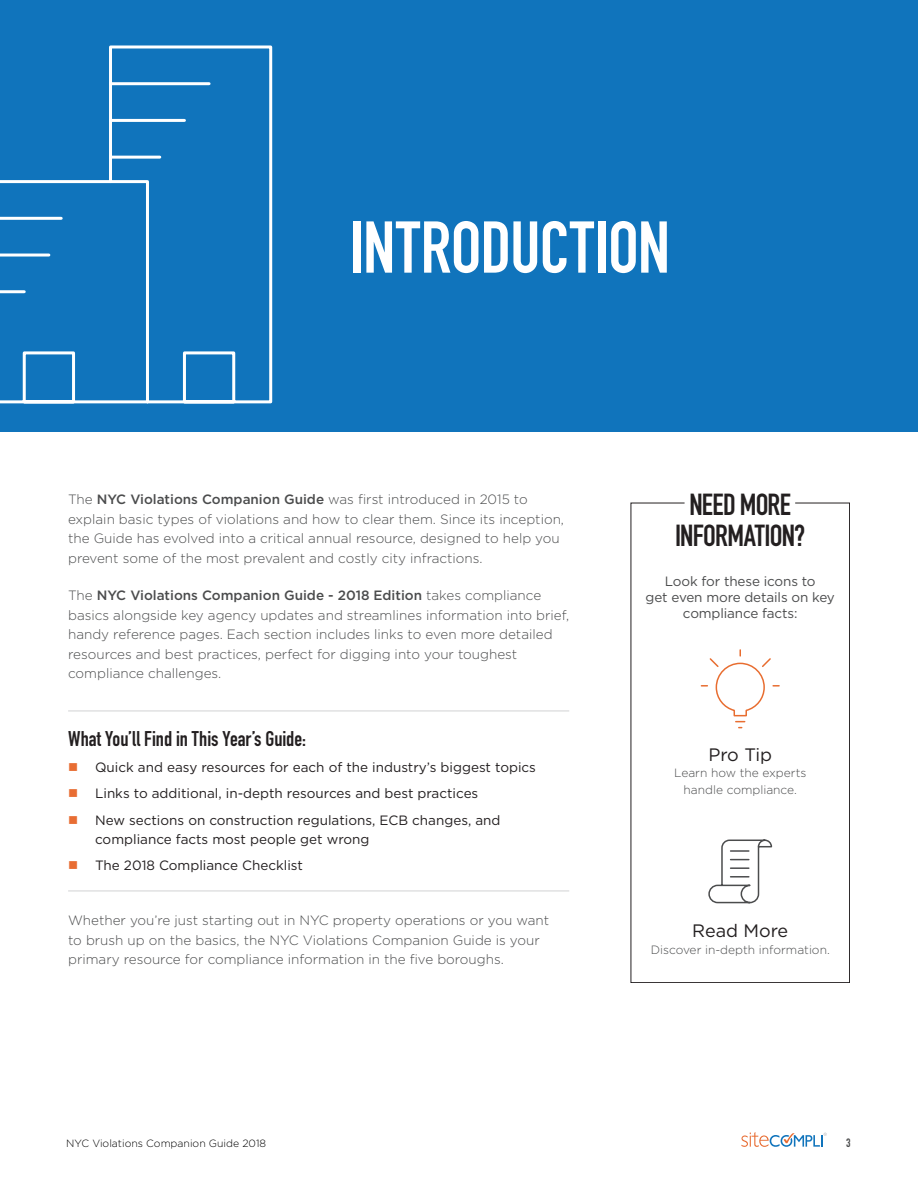
<style>
.page{position:relative;width:918px;height:1188px;background:#fff}
.page>*{position:absolute;margin:0;border:0;box-sizing:border-box;transform-origin:0 0}
.t1{font:700 72px "DIN Condensed";letter-spacing:-.01em;color:#fff}
.t2{font:700 30px/31.5px "DIN Condensed";letter-spacing:-.03em;color:#231f20;text-align:center}
.t3{font:700 21px "DIN Condensed";letter-spacing:-.005em;color:#231f20}
.t4{font:18px "Gotham";color:#231f20}
.t5{font:300 13.5px/19.5px "Gotham";color:#4b4c4d}
.t6{font:13.5px/19.5px "Gotham";color:#231f20}
.t7{font:13.5px/16.2px "Gotham";letter-spacing:-.01em;color:#4b4c4d;text-align:center}
.t8{font:300 12px/16.5px "Gotham";color:#4b4c4d;text-align:center}
.t9{font:700 12px "DIN Condensed";color:#4b4c4d}
.t10{font:300 10.5px "Gotham";color:#000}
.s1{font-weight:500}
.s2{color:#e86d33}
</style>
<div class="page">
<svg style="left:741px;top:1132px;width:86px;height:15px"></svg>
<div style="left:0;top:0;width:918px;height:432px;background:#1074bc"></div>
<hr style="left:68px;top:711px;width:501px;height:1px;background:#d1d2d4">
<hr style="left:68px;top:891px;width:501px;height:1px;background:#d1d2d4">
<svg style="left:631px;top:503px;width:219px;height:480px"></svg>
<svg style="left:700px;top:648px;width:81px;height:81px"></svg>
<svg style="left:708px;top:839px;width:65px;height:65px"></svg>
<svg style="left:0;top:45px;width:273px;height:359px"></svg>
<h1 class="t1" style="left:350px;top:199px;width:322px">INTRODUCTION</h1>
<p class="t5" style="left:68px;top:489px;width:497px">The <span class="s1">NYC Violations Companion Guide</span> was first introduced in 2015 to explain basic types of violations and how to clear them. Since its inception, the Guide has evolved into a critical annual resource, designed to help you prevent some of the most prevalent and costly city infractions.</p>
<p class="t5" style="left:68px;top:585px;width:503px">The <span class="s1">NYC Violations Companion Guide - 2018 Edition</span> takes compliance basics alongside key agency updates and streamlines information into brief, handy reference pages. Each section includes links to even more detailed resources and best practices, perfect for digging into your toughest compliance challenges.</p>
<h3 class="t3" style="left:68px;top:724px;width:239px">What You’ll Find in This Year’s Guide:</h3>
<p class="t6" style="left:68px;top:757px;width:469px"><span class="s2">■</span> Quick and easy resources for each of the industry’s biggest topics</p>
<p class="t6" style="left:68px;top:783px;width:412px"><span class="s2">■</span> Links to additional, in-depth resources and best practices</p>
<p class="t6" style="left:95px;top:810px;width:407px;text-indent:-27px"><span class="s2">■</span> New sections on construction regulations, ECB changes, and compliance facts most people get wrong</p>
<p class="t6" style="left:68px;top:855px;width:236px"><span class="s2">■</span> The 2018 Compliance Checklist</p>
<p class="t5" style="left:68px;top:910px;width:483px">Whether you’re just starting out in NYC property operations or you want to brush up on the basics, the NYC Violations Companion Guide is your primary resource for compliance information in the five boroughs.</p>
<h2 class="t2" style="left:675px;top:488px;width:132px">NEED MORE<br>INFORMATION?</h2>
<p class="t7" style="left:646px;top:572px;width:191px">Look for these icons to<br>get even more details on key compliance facts:</p>
<h3 class="t4" style="left:708px;top:743px;width:65px">Pro Tip</h3>
<p class="t8" style="left:674px;top:764px;width:134px">Learn how the experts handle compliance.</p>
<h3 class="t4" style="left:692px;top:919px;width:98px">Read More</h3>
<p class="t8" style="left:651px;top:941px;width:181px">Discover in-depth information.</p>
<p class="t10" style="left:66px;top:1137px;width:201px">NYC Violations Companion Guide 2018</p>
<p class="t9" style="left:846px;top:1134px;width:6px">3</p>
</div>
